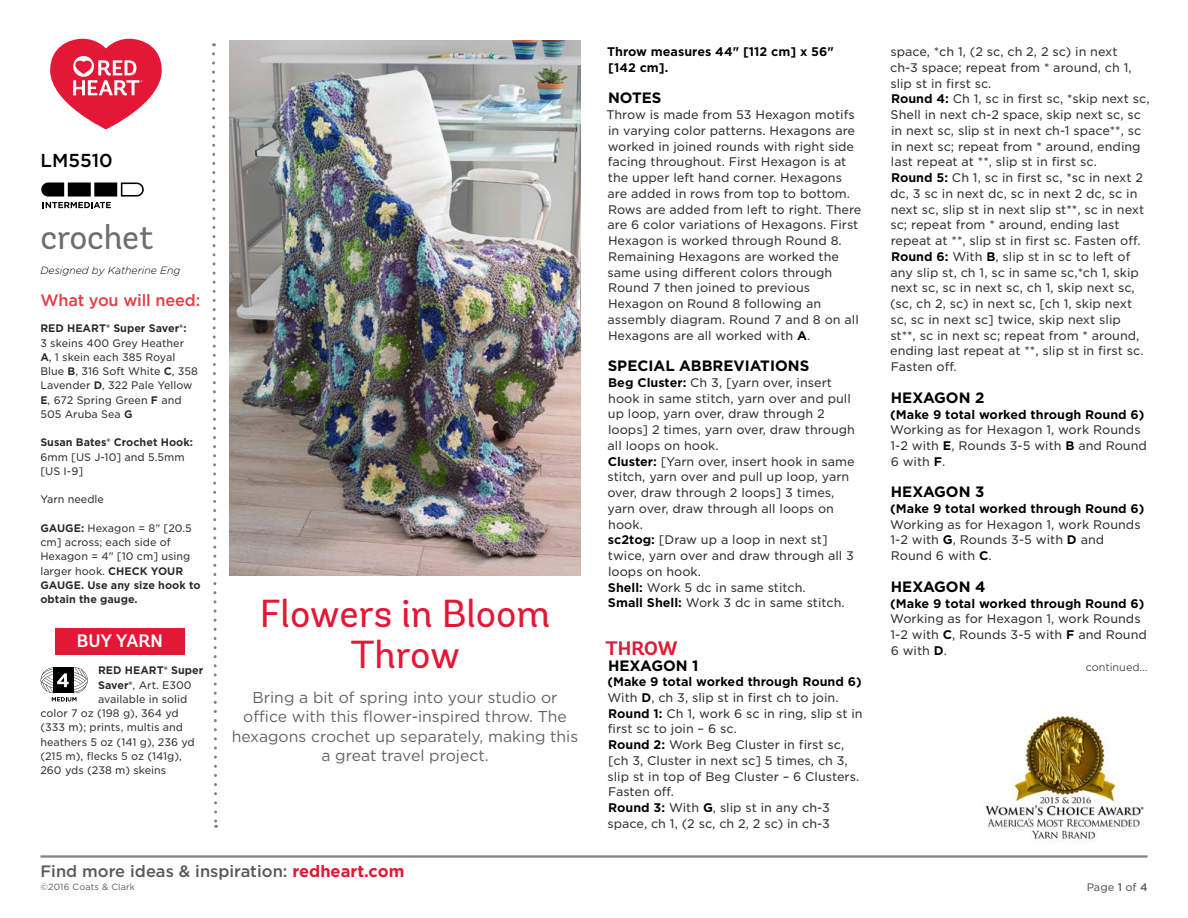
<style>
.page{position:relative;width:1188px;height:918px;background:#fff}
.page>*{position:absolute;margin:0;border:0;box-sizing:border-box;transform-origin:0 0}
.t1{font:39px/41.2px "Andes Rounded";color:#e31837;text-align:center}
.t2{font:34.5px "Andes Rounded";letter-spacing:-.01em;color:#6d6e71}
.t3{font:700 19.5px "Andes Rounded";letter-spacing:-.005em;color:#e31837}
.t4{font:500 18.75px "Gotham";color:#000}
.t5{font:600 18px "Andes Rounded";color:#fff}
.t6{font:500 16.5px "Gotham";color:#58595b}
.t7{font:500 16.5px "Gotham";letter-spacing:-.01em;color:#e53d44}
.t8{font:15.75px/19.5px "Gotham";color:#636466;text-align:center}
.t9{font:700 15px "Gotham";color:#000}
.t10{font:12px/15.8px "Gotham S Sm";color:#333334}
.t11{font:700 12px/15.8px "Gotham S Sm";color:#000}
.t12{font:10.5px/14.2px "Gotham S Sm";color:#333334}
.t13{font:700 10.5px "Gotham S Sm";color:#292829}
.t14{font:italic 300 10.5px "Gotham Rounded";color:#000}
.t15{font:300 10.5px "Gotham S Sm";color:#333334}
.t16{font:10.5px "Gotham S Sm";color:#58595b}
.t17{font:9px "Gotham";letter-spacing:.02em;color:#58595b}
.s1{font-weight:700;color:#292829}
.s2{font-weight:700;color:#000}
.s3{font-weight:700;color:#e31837}
.s4{font-weight:500}
</style>
<div class="page">
<hr style="left:40px;top:855px;width:1108px;height:3px;background:#808285">
<svg style="left:120px;top:182px;width:24px;height:15px"></svg>
<div style="left:94px;top:183px;width:23px;height:14px;background:#000"></div>
<svg style="left:41px;top:182px;width:70px;height:26px"></svg>
<svg style="left:212px;top:43px;width:6px;height:785px"></svg>
<div style="left:55px;top:628px;width:130px;height:26px;background:#e31837"></div>
<svg style="left:41px;top:667px;width:47px;height:34px"></svg>
<img style="left:230px;top:40px;width:350px;height:536px">
<img style="left:985px;top:710px;width:159px;height:131px">
<svg style="left:50px;top:39px;width:112px;height:90px"></svg>
<h3 class="t4" style="left:40px;top:148px;width:74px">LM5510</h3>
<h2 class="t2" style="left:40px;top:216px;width:115px">crochet</h2>
<p class="t14" style="left:40px;top:263px;width:141px">Designed by Katherine Eng</p>
<h3 class="t7" style="left:40px;top:289px;width:161px">What you will need:</h3>
<p class="t13" style="left:40px;top:321px;width:148px">RED HEART® Super Saver®:</p>
<p class="t12" style="left:40px;top:335px;width:159px">3 skeins 400 Grey Heather<br><span class="s1">A</span>, 1 skein each 385 Royal<br>Blue <span class="s1">B</span>, 316 Soft White <span class="s1">C</span>, 358<br>Lavender <span class="s1">D</span>, 322 Pale Yellow<br><span class="s1">E</span>, 672 Spring Green <span class="s1">F</span> and<br>505 Aruba Sea <span class="s1">G</span></p>
<p class="t13" style="left:40px;top:435px;width:154px">Susan Bates® Crochet Hook:</p>
<p class="t12" style="left:40px;top:449px;width:146px">6mm [US J-10] and 5.5mm [US I-9]</p>
<p class="t12" style="left:40px;top:492px;width:65px">Yarn needle</p>
<p class="t12" style="left:40px;top:521px;width:162px"><span class="s1">GAUGE:</span> Hexagon = 8" [20.5 cm] across; each side of<br>Hexagon = 4" [10 cm] using larger hook. <span class="s1">CHECK YOUR<br>GAUGE. Use any size hook to obtain the gauge.</span></p>
<h3 class="t5" style="left:77px;top:630px;width:87px">BUY YARN</h3>
<p class="t13" style="left:98px;top:663px;width:107px">RED HEART® Super</p>
<p class="t12" style="left:98px;top:677px;width:95px"><span class="s1">Saver®</span>, Art. E300</p>
<p class="t12" style="left:98px;top:692px;width:91px">available in solid</p>
<p class="t12" style="left:40px;top:706px;width:140px">color 7 oz (198 g), 364 yd</p>
<p class="t12" style="left:40px;top:720px;width:144px">(333 m); prints, multis and</p>
<p class="t12" style="left:40px;top:734px;width:156px">heathers 5 oz (141 g), 236 yd</p>
<p class="t12" style="left:40px;top:749px;width:143px">(215 m), flecks 5 oz (141g),</p>
<p class="t12" style="left:40px;top:763px;width:127px">260 yds (238 m) skeins</p>
<h1 class="t1" style="left:260px;top:593px;width:292px">Flowers in Bloom<br>Throw</h1>
<h3 class="t8" style="left:232px;top:687px;width:348px">Bring a bit of spring into your studio or office with this flower-inspired throw. The hexagons crochet up separately, making this a great travel project.</h3>
<p class="t11" style="left:607px;top:44px;width:228px">Throw measures 44" [112 cm] x 56" [142 cm].</p>
<p class="t9" style="left:608px;top:88px;width:55px">NOTES</p>
<p class="t10" style="left:607px;top:107px;width:256px">Throw is made from 53 Hexagon motifs in varying color patterns. Hexagons are worked in joined rounds with right side facing throughout. First Hexagon is at the upper left hand corner. Hexagons are added in rows from top to bottom.<br>Rows are added from left to right. There are 6 color variations of Hexagons. First Hexagon is worked through Round 8.<br>Remaining Hexagons are worked the same using different colors through Round 7 then joined to previous Hexagon on Round 8 following an assembly diagram. Round 7 and 8 on all Hexagons are all worked with <span class="s2">A</span>.</p>
<p class="t9" style="left:608px;top:356px;width:203px">SPECIAL ABBREVIATIONS</p>
<p class="t10" style="left:607px;top:374px;width:249px"><span class="s2">Beg Cluster:</span> Ch 3, [yarn over, insert hook in same stitch, yarn over and pull up loop, yarn over, draw through 2 loops] 2 times, yarn over, draw through all loops on hook.<br><span class="s2">Cluster:</span> [Yarn over, insert hook in same stitch, yarn over and pull up loop, yarn over, draw through 2 loops] 3 times, yarn over, draw through all loops on hook.<br><span class="s2">sc2tog:</span> [Draw up a loop in next st] twice, yarn over and draw through all 3 loops on hook.<br><span class="s2">Shell:</span> Work 5 dc in same stitch.<br><span class="s2">Small Shell:</span> Work 3 dc in same stitch.</p>
<h3 class="t3" style="left:605px;top:636px;width:74px">THROW</h3>
<p class="t9" style="left:608px;top:655px;width:92px">HEXAGON 1</p>
<p class="t10" style="left:607px;top:674px;width:257px"><span class="s2">(Make 9 total worked through Round 6)<br></span>With <span class="s2">D</span>, ch 3, slip st in first ch to join.<br><span class="s2">Round 1:</span> Ch 1, work 6 sc in ring, slip st in first sc to join – 6 sc.<br><span class="s2">Round 2:</span> Work Beg Cluster in first sc, [ch 3, Cluster in next sc] 5 times, ch 3, slip st in top of Beg Cluster – 6 Clusters.<br>Fasten off.<br><span class="s2">Round 3:</span> With <span class="s2">G</span>, slip st in any ch-3 space, ch 1, (2 sc, ch 2, 2 sc) in ch-3</p>
<p class="t10" style="left:890px;top:44px;width:261px">space, *ch 1, (2 sc, ch 2, 2 sc) in next<br>ch-3 space; repeat from * around, ch 1, slip st in first sc.<br><span class="s2">Round 4:</span> Ch 1, sc in first sc, *skip next sc, Shell in next ch-2 space, skip next sc, sc in next sc, slip st in next ch-1 space**, sc in next sc; repeat from * around, ending last repeat at **, slip st in first sc.<br><span class="s2">Round 5:</span> Ch 1, sc in first sc, *sc in next 2 dc, 3 sc in next dc, sc in next 2 dc, sc in next sc, slip st in next slip st**, sc in next sc; repeat from * around, ending last repeat at **, slip st in first sc. Fasten off.<br><span class="s2">Round 6:</span> With <span class="s2">B</span>, slip st in sc to left of any slip st, ch 1, sc in same sc,*ch 1, skip next sc, sc in next sc, ch 1, skip next sc, (sc, ch 2, sc) in next sc, [ch 1, skip next sc, sc in next sc] twice, skip next slip<br>st**, sc in next sc; repeat from * around, ending last repeat at **, slip st in first sc.<br>Fasten off.</p>
<p class="t9" style="left:891px;top:387px;width:95px">HEXAGON 2</p>
<p class="t11" style="left:890px;top:406px;width:256px">(Make 9 total worked through Round 6)</p>
<p class="t10" style="left:890px;top:422px;width:258px">Working as for Hexagon 1, work Rounds<br>1-2 with <span class="s2">E</span>, Rounds 3-5 with <span class="s2">B</span> and Round<br>6 with <span class="s2">F</span>.</p>
<p class="t9" style="left:891px;top:482px;width:95px">HEXAGON 3</p>
<p class="t11" style="left:890px;top:501px;width:256px">(Make 9 total worked through Round 6)</p>
<p class="t10" style="left:890px;top:516px;width:252px">Working as for Hexagon 1, work Rounds<br>1-2 with <span class="s2">G</span>, Rounds 3-5 with <span class="s2">D</span> and<br>Round 6 with <span class="s2">C</span>.</p>
<p class="t9" style="left:891px;top:576px;width:96px">HEXAGON 4</p>
<p class="t11" style="left:890px;top:595px;width:256px">(Make 9 total worked through Round 6)</p>
<p class="t10" style="left:890px;top:611px;width:258px">Working as for Hexagon 1, work Rounds<br>1-2 with <span class="s2">C</span>, Rounds 3-5 with <span class="s2">F</span> and Round<br>6 with <span class="s2">D</span>.</p>
<p class="t15" style="left:1086px;top:660px;width:63px">continued...</p>
<h3 class="t6" style="left:40px;top:860px;width:365px">Find more ideas &amp; inspiration: <span class="s3">redheart.com</span></h3>
<p class="t17" style="left:40px;top:882px;width:96px">©2016 Coats &amp; Clark</p>
<p class="t16" style="left:1087px;top:880px;width:62px">Page <span class="s4">1</span> of <span class="s4">4</span></p>
</div>
